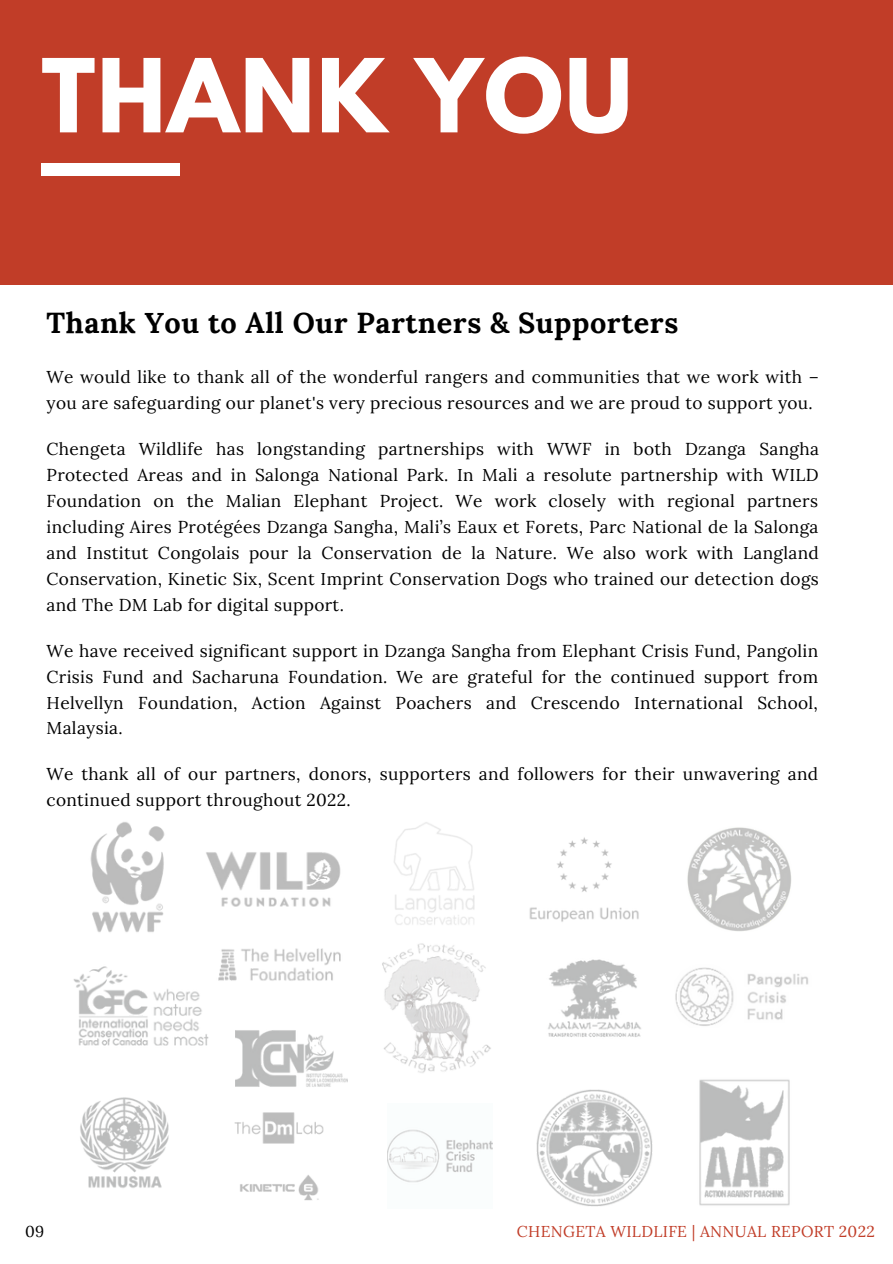
<style>
.page{position:relative;width:893px;height:1264px;background:#fff}
.page>*{position:absolute;margin:0;border:0;box-sizing:border-box;transform-origin:0 0}
.t1{font:700 90.15px "League Spartan";letter-spacing:.02em;color:#fff}
.t2{font:700 28.8px "Lora";letter-spacing:.02em;color:#000}
.t3{font:17.25px/25.8px "Lora";letter-spacing:.02em;color:#000}
.t4{font:15.75px "Lora";letter-spacing:.02em;color:#c13d28}
.t5{font:15.75px "Lora";color:#000}
</style>
<div class="page">
<div style="left:0;top:0;width:892px;height:284px;background:#c13d28"></div>
<div style="left:41px;top:163px;width:139px;height:13px;background:#fff"></div>
<img style="left:73px;top:966px;width:136px;height:80px">
<img style="left:699px;top:1079px;width:91px;height:127px">
<img style="left:90px;top:822px;width:75px;height:110px">
<img style="left:206px;top:851px;width:135px;height:50px">
<img style="left:218px;top:901px;width:123px;height:80px">
<img style="left:234px;top:1082px;width:90px;height:62px">
<img style="left:536px;top:1089px;width:117px;height:118px">
<img style="left:80px;top:1097px;width:89px;height:91px">
<img style="left:548px;top:959px;width:93px;height:78px">
<img style="left:240px;top:1175px;width:79px;height:26px">
<img style="left:529px;top:837px;width:110px;height:85px">
<img style="left:687px;top:827px;width:104px;height:104px">
<img style="left:236px;top:1030px;width:111px;height:84px">
<img style="left:382px;top:943px;width:109px;height:130px">
<img style="left:387px;top:1129px;width:106px;height:54px">
<img style="left:394px;top:822px;width:81px;height:103px">
<img style="left:675px;top:967px;width:133px;height:59px">
<h1 class="t1" style="left:41px;top:51px;width:592px">THANK YOU</h1>
<h1 class="t1" style="left:79px;top:72px;width:495px">PROJECTS</h1>
<h2 class="t2" style="left:47px;top:304px;width:633px">Thank You to All Our Partners &amp; Supporters</h2>
<p class="t3" style="left:47px;top:364px;width:773px">We would like to thank all of the wonderful rangers and communities that we work with – you are safeguarding our planet's very precious resources and we are proud to support you.</p>
<p class="t3" style="left:47px;top:436px;width:773px;text-align:justify">Chengeta Wildlife has longstanding partnerships with WWF in both Dzanga Sangha Protected Areas and in Salonga National Park. In Mali a resolute partnership with WILD Foundation on the Malian Elephant Project. We work closely with regional partners including Aires Protégées Dzanga Sangha, Mali’s Eaux et Forets, Parc National de la Salonga and Institut Congolais pour la Conservation de la Nature. We also work with Langland Conservation, Kinetic Six, Scent Imprint Conservation Dogs who trained our detection dogs and The DM Lab for digital support.</p>
<p class="t3" style="left:47px;top:637px;width:773px;text-align:justify">We have received significant support in Dzanga Sangha from Elephant Crisis Fund, Pangolin Crisis Fund and Sacharuna Foundation. We are grateful for the continued support from Helvellyn Foundation, Action Against Poachers and Crescendo International School, Malaysia.</p>
<p class="t3" style="left:47px;top:761px;width:773px">We thank all of our partners, donors, supporters and followers for their unwavering and continued support throughout 2022.</p>
<p class="t5" style="left:25px;top:1220px;width:21px">09</p>
<p class="t4" style="left:517px;top:1220px;width:359px">CHENGETA WILDLIFE | ANNUAL REPORT 2022</p>
</div>
